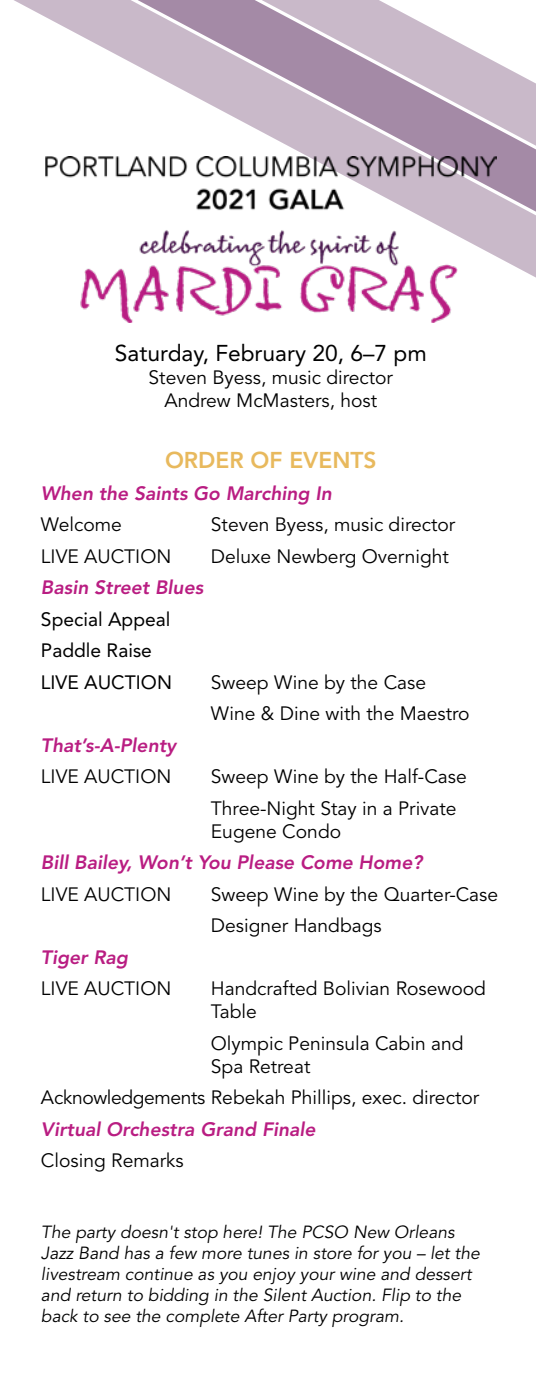
<style>
.page{position:relative;width:536px;height:1386px;background:#fff}
.page>*{position:absolute;margin:0;border:0;box-sizing:border-box;transform-origin:0 0}
.t1{font:22.75px "Avenir LT Std";color:#000}
.t2{font:800 22.75px "Avenir LT Std";color:#e8b95d}
.t3{font:19.25px/23.1px "Avenir LT Std";color:#000}
.t4{font:italic 800 19.25px "Avenir LT Std";color:#b91d82}
.t5{font:19.25px/31.5px "Avenir LT Std";color:#000}
.t6{font:italic 17.5px/21px "Avenir LT Std";color:#000}
</style>
<div class="page">
<svg style="left:46px;top:0;width:490px;height:278px"></svg>
<img style="left:45px;top:156px;width:451px;height:167px">
<p class="t1" style="left:115px;top:343px;width:313px">Saturday, February 20, 6–7 pm</p>
<p class="t3" style="left:148px;top:367px;width:246px;text-align:center">Steven Byess, music director<br>Andrew McMasters, host</p>
<p class="t2" style="left:165px;top:450px;width:213px">ORDER OF EVENTS</p>
<p class="t4" style="left:41px;top:485px;width:292px">When the Saints Go Marching In</p>
<p class="t3" style="left:41px;top:515px;width:82px">Welcome</p>
<p class="t3" style="left:211px;top:515px;width:246px">Steven Byess, music director</p>
<p class="t3" style="left:41px;top:546px;width:132px">LIVE AUCTION</p>
<p class="t3" style="left:211px;top:546px;width:239px">Deluxe Newberg Overnight</p>
<p class="t4" style="left:41px;top:579px;width:164px">Basin Street Blues</p>
<p class="t5" style="left:41px;top:605px;width:132px">Special Appeal<br>Paddle Raise<br>LIVE AUCTION</p>
<p class="t3" style="left:211px;top:668px;width:260px;line-height:31.5px">Sweep Wine by the Case<br>Wine &amp; Dine with the Maestro</p>
<p class="t4" style="left:41px;top:737px;width:137px">That’s-A-Plenty</p>
<p class="t3" style="left:41px;top:767px;width:132px">LIVE AUCTION</p>
<p class="t3" style="left:211px;top:763px;width:257px;line-height:31.5px">Sweep Wine by the Half-Case<br>Three-Night Stay in a Private</p>
<p class="t3" style="left:211px;top:821px;width:132px">Eugene Condo</p>
<p class="t4" style="left:41px;top:854px;width:383px">Bill Bailey, Won’t You Please Come Home?</p>
<p class="t3" style="left:41px;top:884px;width:132px">LIVE AUCTION</p>
<p class="t3" style="left:211px;top:880px;width:289px;line-height:31.5px">Sweep Wine by the Quarter-Case<br>Designer Handbags</p>
<p class="t4" style="left:41px;top:949px;width:89px">Tiger Rag</p>
<p class="t3" style="left:41px;top:979px;width:132px">LIVE AUCTION</p>
<p class="t3" style="left:211px;top:979px;width:276px">Handcrafted Bolivian Rosewood<br>Table</p>
<p class="t3" style="left:211px;top:1033px;width:254px">Olympic Peninsula Cabin and<br>Spa Retreat</p>
<p class="t3" style="left:41px;top:1088px;width:439px">Acknowledgements Rebekah Phillips, exec. director</p>
<p class="t4" style="left:41px;top:1121px;width:276px">Virtual Orchestra Grand Finale</p>
<p class="t3" style="left:41px;top:1151px;width:144px">Closing Remarks</p>
<p class="t6" style="left:41px;top:1223px;width:440px">The party doesn't stop here! The PCSO New Orleans Jazz Band has a few more tunes in store for you – let the livestream continue as you enjoy your wine and dessert and return to bidding in the Silent Auction. Flip to the back to see the complete After Party program.</p>
</div>
